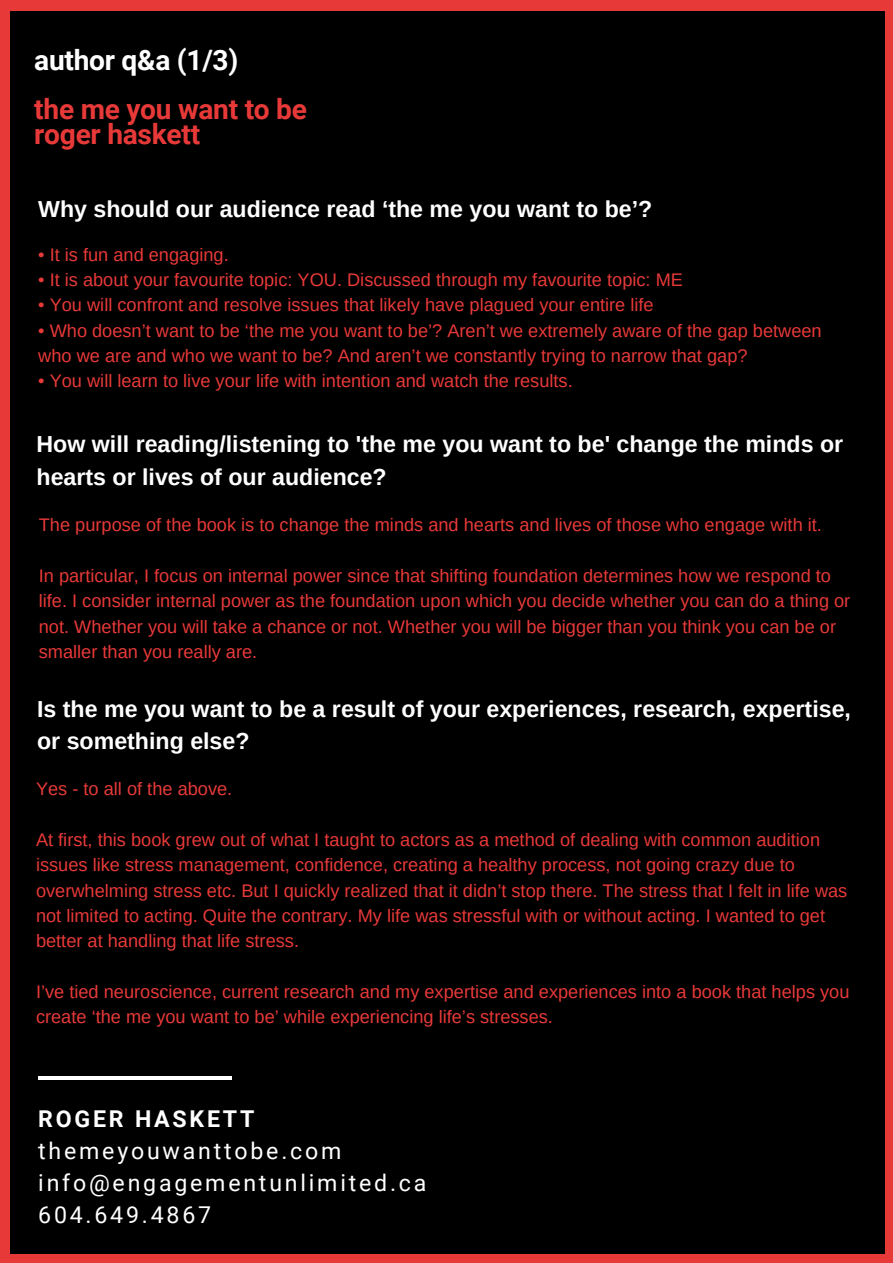
<style>
.page{position:relative;width:893px;height:1263px;background:#e83939}
.page>*{position:absolute;margin:0;border:0;box-sizing:border-box;transform-origin:0 0}
.t1{font:700 28.12px/24.8px "Roboto";letter-spacing:-.01em;color:#e83939}
.t2{font:700 28.12px "Roboto";letter-spacing:-.01em;color:#fff}
.t3{font:700 23.17px/32.1px "Arimo";color:#fff}
.t4{font:23.17px/32.1px "Roboto";letter-spacing:.12em;color:#fff}
.t5{font:700 23.17px "Roboto";letter-spacing:.12em;color:#fff}
.t6{font:18.23px/25.3px "Arimo";color:#e83939}
</style>
<div class="page">
<div style="left:10px;top:11px;width:875px;height:1243px;background:#000"></div>
<hr style="left:38px;top:1076px;width:22px;height:4px;background:#fff">
<hr style="left:210px;top:1076px;width:22px;height:4px;background:#fff">
<hr style="left:59px;top:1076px;width:150px;height:4px;background:#fff">
<h1 class="t2" style="left:34px;top:44px;width:206px">author q&amp;a (1/3)</h1>
<h1 class="t1" style="left:34px;top:97px;width:274px">the me you want to be roger haskett</h1>
<p class="t3" style="left:38px;top:193px;width:616px">Why should our audience read ‘the me you want to be’?</p>
<p class="t6" style="left:38px;top:242px;width:192px">• It is fun and engaging.</p>
<p class="t6" style="left:38px;top:267px;width:646px">• It is about your favourite topic: YOU. Discussed through my favourite topic: ME</p>
<p class="t6" style="left:38px;top:292px;width:617px">• You will confront and resolve issues that likely have plagued your entire life</p>
<p class="t6" style="left:38px;top:318px;width:785px">• Who doesn’t want to be ‘the me you want to be’? Aren’t we extremely aware of the gap between who we are and who we want to be? And aren’t we constantly trying to narrow that gap?</p>
<p class="t6" style="left:38px;top:368px;width:536px">• You will learn to live your life with intention and watch the results.</p>
<p class="t3" style="left:37px;top:428px;width:808px">How will reading/listening to 'the me you want to be' change the minds or hearts or lives of our audience?</p>
<p class="t6" style="left:39px;top:512px;width:785px">The purpose of the book is to change the minds and hearts and lives of those who engage with it.</p>
<p class="t6" style="left:39px;top:563px;width:813px">In particular, I focus on internal power since that shifting foundation determines how we respond to life. I consider internal power as the foundation upon which you decide whether you can do a thing or not. Whether you will take a chance or not. Whether you will be bigger than you think you can be or smaller than you really are.</p>
<p class="t3" style="left:37px;top:693px;width:815px">Is the me you want to be a result of your experiences, research, expertise, or something else?</p>
<p class="t6" style="left:36px;top:776px;width:198px">Yes - to all of the above.</p>
<p class="t6" style="left:36px;top:827px;width:813px">At first, this book grew out of what I taught to actors as a method of dealing with common audition issues like stress management, confidence, creating a healthy process, not going crazy due to overwhelming stress etc. But I quickly realized that it didn’t stop there. The stress that I felt in life was not limited to acting. Quite the contrary. My life was stressful with or without acting. I wanted to get better at handling that life stress.</p>
<p class="t6" style="left:36px;top:979px;width:815px">I’ve tied neuroscience, current research and my expertise and experiences into a book that helps you create ‘the me you want to be’ while experiencing life’s stresses.</p>
<p class="t5" style="left:38px;top:1105px;width:218px">ROGER HASKETT</p>
<p class="t4" style="left:38px;top:1135px;width:390px">themeyouwanttobe.com info@engagementunlimited.ca<br>604.649.4867</p>
</div>
